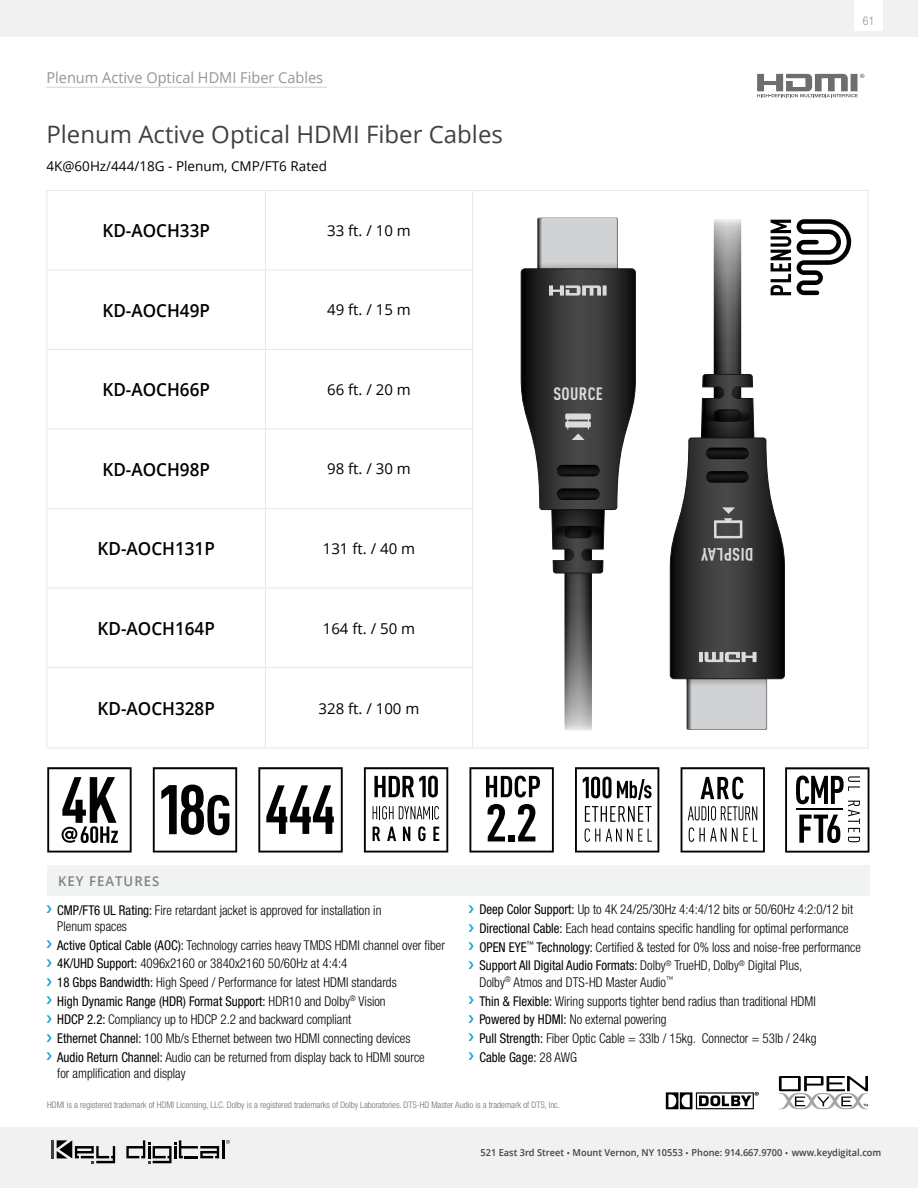
<style>
.page{position:relative;width:918px;height:1188px;background:#fff}
.page>*{position:absolute;margin:0;border:0;box-sizing:border-box;transform-origin:0 0}
.t1{font:24px "Open Sans";color:#414042}
.t2{font:600 18px "Open Sans";color:#000;scale:.95 1}
.t3{font:700 17.7px "DIN Cond";letter-spacing:.02em;color:#dadbdc}
.t4{font:15px "Open Sans";color:#000}
.t5{font:15px "Open Sans";color:#939598}
.t6{font:300 condensed 13.5px/18.6px "Helvetica Neue";color:#000;scale:.96 1}
.t7{font:13.5px "Open Sans";color:#000}
.t8{font:600 13.5px "Open Sans";letter-spacing:.08em;color:#808285}
.t9{font:300 condensed 12px "Helvetica Neue";color:#939598}
.t10{font:600 9.6px "Open Sans";color:#414042;scale:.96 1}
.t11{font:300 condensed 9px "Helvetica Neue";color:#6d6e71}
.s1{font-weight:400}
</style>
<div class="page">
<div style="left:0;top:0;width:918px;height:36px;background:#f1f1f2"></div>
<div style="left:854px;top:0;width:29px;height:30px;background:#fff"></div>
<div style="left:0;top:1128px;width:918px;height:60px;background:#f1f1f2"></div>
<hr style="left:51px;top:1140px;width:3px;height:18px;background:#414042">
<hr style="left:222px;top:1140px;width:3px;height:18px;background:#000">
<svg style="left:126px;top:1140px;width:93px;height:23px"></svg>
<svg style="left:57px;top:1140px;width:58px;height:23px"></svg>
<svg style="left:226px;top:1140px;width:4px;height:3px"></svg>
<svg style="left:47px;top:217px;width:820px;height:531px"></svg>
<hr style="left:46px;top:190px;width:219px;height:1px;background:#e6e7e8">
<hr style="left:46px;top:191px;width:1px;height:79px;background:#e6e7e8">
<hr style="left:265px;top:190px;width:208px;height:1px;background:#e6e7e8">
<hr style="left:265px;top:191px;width:1px;height:79px;background:#e6e7e8">
<hr style="left:46px;top:349px;width:219px;height:1px;background:#e6e7e8">
<hr style="left:46px;top:350px;width:1px;height:79px;background:#e6e7e8">
<hr style="left:265px;top:349px;width:208px;height:1px;background:#e6e7e8">
<hr style="left:265px;top:350px;width:1px;height:79px;background:#e6e7e8">
<hr style="left:46px;top:508px;width:219px;height:1px;background:#e6e7e8">
<hr style="left:46px;top:509px;width:1px;height:79px;background:#e6e7e8">
<hr style="left:265px;top:508px;width:208px;height:1px;background:#e6e7e8">
<hr style="left:265px;top:509px;width:1px;height:79px;background:#e6e7e8">
<hr style="left:472px;top:190px;width:396px;height:1px;background:#e6e7e8">
<hr style="left:472px;top:191px;width:1px;height:79px;background:#e6e7e8">
<hr style="left:867px;top:191px;width:1px;height:79px;background:#e6e7e8">
<hr style="left:867px;top:270px;width:1px;height:79px;background:#e6e7e8">
<hr style="left:472px;top:350px;width:1px;height:79px;background:#e6e7e8">
<hr style="left:867px;top:349px;width:1px;height:80px;background:#e6e7e8">
<hr style="left:867px;top:429px;width:1px;height:80px;background:#e6e7e8">
<hr style="left:472px;top:509px;width:1px;height:79px;background:#e6e7e8">
<hr style="left:867px;top:509px;width:1px;height:79px;background:#e6e7e8">
<hr style="left:867px;top:588px;width:1px;height:80px;background:#e6e7e8">
<hr style="left:867px;top:668px;width:1px;height:80px;background:#e6e7e8">
<hr style="left:472px;top:748px;width:396px;height:1px;background:#e6e7e8">
<hr style="left:46px;top:270px;width:219px;height:1px;background:#e6e7e8">
<hr style="left:46px;top:270px;width:1px;height:79px;background:#e6e7e8">
<hr style="left:265px;top:270px;width:208px;height:1px;background:#e6e7e8">
<hr style="left:265px;top:270px;width:1px;height:79px;background:#e6e7e8">
<hr style="left:472px;top:270px;width:1px;height:79px;background:#e6e7e8">
<hr style="left:46px;top:429px;width:219px;height:1px;background:#e6e7e8">
<hr style="left:46px;top:429px;width:1px;height:79px;background:#e6e7e8">
<hr style="left:265px;top:429px;width:208px;height:1px;background:#e6e7e8">
<hr style="left:265px;top:429px;width:1px;height:79px;background:#e6e7e8">
<hr style="left:472px;top:429px;width:1px;height:79px;background:#e6e7e8">
<hr style="left:46px;top:588px;width:219px;height:1px;background:#e6e7e8">
<hr style="left:46px;top:588px;width:1px;height:79px;background:#e6e7e8">
<hr style="left:265px;top:588px;width:208px;height:1px;background:#e6e7e8">
<hr style="left:265px;top:588px;width:1px;height:79px;background:#e6e7e8">
<hr style="left:472px;top:588px;width:1px;height:79px;background:#e6e7e8">
<hr style="left:46px;top:667px;width:219px;height:1px;background:#e6e7e8">
<hr style="left:46px;top:668px;width:1px;height:80px;background:#e6e7e8">
<hr style="left:265px;top:667px;width:208px;height:1px;background:#e6e7e8">
<hr style="left:265px;top:668px;width:1px;height:80px;background:#e6e7e8">
<hr style="left:472px;top:668px;width:1px;height:80px;background:#e6e7e8">
<hr style="left:46px;top:748px;width:219px;height:1px;background:#e6e7e8">
<hr style="left:265px;top:748px;width:208px;height:1px;background:#e6e7e8">
<svg style="left:521px;top:218px;width:115px;height:513px"></svg>
<hr style="left:46px;top:87px;width:281px;height:1px;background:#d1d3d4">
<svg style="left:757px;top:74px;width:107px;height:23px"></svg>
<div style="left:47px;top:866px;width:823px;height:29px;background:#f1f2f2"></div>
<svg style="left:666px;top:1092px;width:93px;height:17px"></svg>
<svg style="left:778px;top:1076px;width:90px;height:33px"></svg>
<svg style="left:469px;top:767px;width:85px;height:86px"></svg>
<svg style="left:681px;top:767px;width:84px;height:86px"></svg>
<svg style="left:575px;top:767px;width:84px;height:86px"></svg>
<svg style="left:364px;top:767px;width:84px;height:86px"></svg>
<svg style="left:47px;top:767px;width:85px;height:86px"></svg>
<svg style="left:258px;top:767px;width:85px;height:86px"></svg>
<svg style="left:153px;top:767px;width:84px;height:86px"></svg>
<svg style="left:785px;top:767px;width:84px;height:86px"></svg>
<svg style="left:797px;top:219px;width:54px;height:76px"></svg>
<svg style="left:670px;top:218px;width:121px;height:512px"></svg>
<p class="t5" style="left:46px;top:67px;width:278px">Plenum Active Optical HDMI Fiber Cables</p>
<h1 class="t1" style="left:46px;top:118px;width:458px">Plenum Active Optical HDMI Fiber Cables</h1>
<p class="t7" style="left:46px;top:157px;width:282px">4K@60Hz/444/18G - Plenum, CMP/FT6 Rated</p>
<h2 class="t2" style="left:103px;top:218px;width:115px">KD-AOCH33P</h2>
<p class="t4" style="left:327px;top:220px;width:85px">33 ft. / 10 m</p>
<h2 class="t2" style="left:103px;top:298px;width:115px">KD-AOCH49P</h2>
<p class="t4" style="left:327px;top:300px;width:85px">49 ft. / 15 m</p>
<h2 class="t2" style="left:103px;top:377px;width:115px">KD-AOCH66P</h2>
<p class="t4" style="left:327px;top:379px;width:85px">66 ft. / 20 m</p>
<h2 class="t2" style="left:103px;top:457px;width:115px">KD-AOCH98P</h2>
<p class="t4" style="left:327px;top:459px;width:85px">98 ft. / 30 m</p>
<h2 class="t2" style="left:98px;top:536px;width:125px">KD-AOCH131P</h2>
<p class="t4" style="left:323px;top:538px;width:94px">131 ft. / 40 m</p>
<h2 class="t2" style="left:98px;top:616px;width:125px">KD-AOCH164P</h2>
<p class="t4" style="left:323px;top:618px;width:94px">164 ft. / 50 m</p>
<h2 class="t2" style="left:98px;top:696px;width:125px">KD-AOCH328P</h2>
<p class="t4" style="left:319px;top:698px;width:102px">328 ft. / 100 m</p>
<h3 class="t3" style="left:553px;top:382px;width:51px">SOURCE</h3>
<p class="t8" style="left:58px;top:872px;width:103px">KEY FEATURES</p>
<h3 class="t3" style="left:753px;top:565px;width:54px;rotate:-180deg">DISPLAY</h3>
<p class="t9" style="left:863px;top:14px;width:13px">61</p>
<p class="t6" style="left:57px;top:901px;width:339px;line-height:16.5px"><span class="s1">CMP/FT6 UL Rating:</span> Fire retardant jacket is approved for installation in<br>Plenum spaces</p>
<p class="t6" style="left:57px;top:936px;width:405px"><span class="s1">Active Optical Cable (AOC):</span> Technology carries heavy TMDS HDMI channel over fiber <span class="s1">4K/UHD Support:</span> 4096x2160 or 3840x2160 50/60Hz at 4:4:4<br><span class="s1">18 Gbps Bandwidth:</span> High Speed / Performance for latest HDMI standards<br><span class="s1">High Dynamic Range (HDR) Format Support:</span> HDR10 and Dolby<sup>®</sup> Vision<br><span class="s1">HDCP 2.2:</span> Compliancy up to HDCP 2.2 and backward compliant<br><span class="s1">Ethernet Channel:</span> 100 Mb/s Ethernet between two HDMI connecting devices<br><span class="s1">Audio Return Channel:</span> Audio can be returned from display back to HDMI source</p>
<p class="t6" style="left:57px;top:1064px;width:135px">for amplification and display</p>
<p class="t6" style="left:479px;top:900px;width:399px"><span class="s1">Deep Color Support:</span> Up to 4K 24/25/30Hz 4:4:4/12 bits or 50/60Hz 4:2:0/12 bit <span class="s1">Directional Cable:</span> Each head contains specific handling for optimal performance <span class="s1">OPEN EYE</span><sup>™</sup> <span class="s1">Technology:</span> Certified &amp; tested for 0% loss and noise-free performance <span class="s1">Support All Digital Audio Formats:</span> Dolby<sup>®</sup> TrueHD, Dolby<sup>®</sup> Digital Plus,</p>
<p class="t6" style="left:479px;top:973px;width:353px">Dolby<sup>®</sup> Atmos and DTS-HD Master Audio<sup>™<br></sup><span class="s1">Thin &amp; Flexible:</span> Wiring supports tighter bend radius than traditional HDMI <span class="s1">Powered by HDMI:</span> No external powering<br><span class="s1">Pull Strength:</span> Fiber Optic Cable = 33lb / 15kg. Connector = 53lb / 24kg <span class="s1">Cable Gage:</span> 28 AWG</p>
<p class="t11" style="left:47px;top:1099px;width:514px">HDMI is a registered trademark of HDMI Licensing, LLC. Dolby is a registered trademarks of Dolby Laboratories. DTS-HD Master Audio is a trademark of DTS, Inc.</p>
<p class="t10" style="left:481px;top:1146px;width:419px">521 East 3rd Street <sup>.</sup> Mount Vernon, NY 10553 <sup>.</sup> Phone: 914.667.9700 <sup>.</sup> www.keydigital.com</p>
</div>
